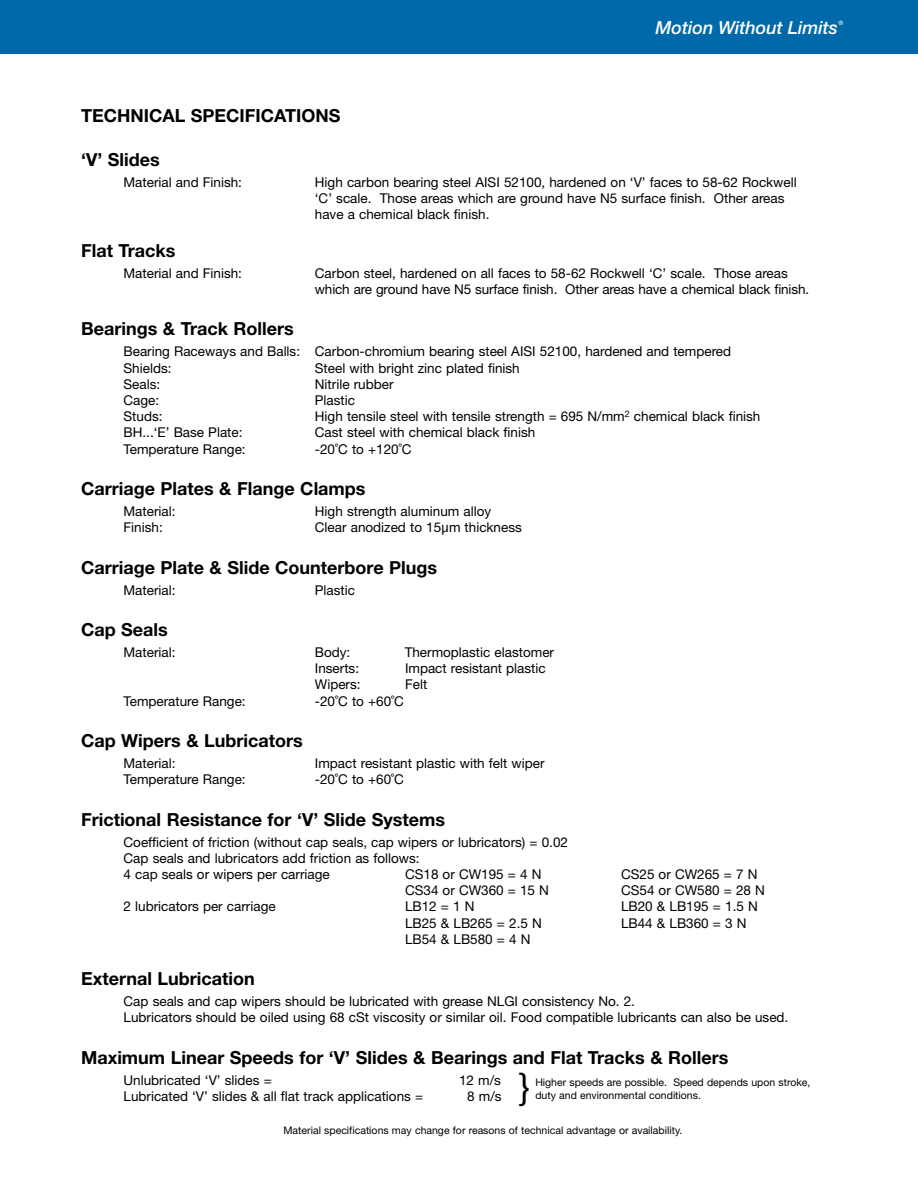
<style>
.page{position:relative;width:918px;height:1188px;background:#fff}
.page>*{position:absolute;margin:0;border:0;box-sizing:border-box;transform-origin:0 0}
.t1{font:36px "Helvetica Neue";color:#000}
.t2{font:700 18px "Helvetica Neue";color:#000}
.t3{font:italic 500 18px "Helvetica Neue";color:#fff}
.t4{font:13.5px/16.2px "Helvetica Neue";color:#000}
.t5{font:10.5px/12.6px "Helvetica Neue";color:#000}
.t6{font:italic 500 6px "Helvetica Neue";color:#fff}
</style>
<div class="page">
<div style="left:0;top:0;width:918px;height:54px;background:#0069aa"></div>
<h2 class="t3" style="left:656px;top:17px;width:184px">Motion Without Limits</h2>
<p class="t6" style="left:839px;top:19px;width:6px">®</p>
<h2 class="t2" style="left:81px;top:105px;width:261px">TECHNICAL SPECIFICATIONS</h2>
<h2 class="t2" style="left:81px;top:148px;width:80px">‘V’ Slides</h2>
<p class="t4" style="left:124px;top:174px;width:120px">Material and Finish:</p>
<p class="t4" style="left:315px;top:174px;width:483px">High carbon bearing steel AISI 52100, hardened on ‘V’ faces to 58-62 Rockwell ‘C’ scale. Those areas which are ground have N5 surface finish. Other areas have a chemical black finish.</p>
<h2 class="t2" style="left:81px;top:239px;width:96px">Flat Tracks</h2>
<p class="t4" style="left:124px;top:265px;width:120px">Material and Finish:</p>
<p class="t4" style="left:315px;top:265px;width:496px">Carbon steel, hardened on all faces to 58-62 Rockwell ‘C’ scale. Those areas which are ground have N5 surface finish. Other areas have a chemical black finish.</p>
<h2 class="t2" style="left:81px;top:318px;width:214px">Bearings &amp; Track Rollers</h2>
<p class="t4" style="left:124px;top:343px;width:609px">Bearing Raceways and Balls: Carbon-chromium bearing steel AISI 52100, hardened and tempered<br>Shields:</p>
<p class="t4" style="left:315px;top:360px;width:206px">Steel with bright zinc plated finish</p>
<p class="t4" style="left:124px;top:376px;width:38px">Seals:</p>
<p class="t4" style="left:315px;top:376px;width:80px">Nitrile rubber</p>
<p class="t4" style="left:124px;top:392px;width:37px">Cage:</p>
<p class="t4" style="left:315px;top:392px;width:42px">Plastic</p>
<p class="t4" style="left:124px;top:408px;width:41px">Studs:</p>
<p class="t4" style="left:315px;top:408px;width:447px">High tensile steel with tensile strength = 695 N/mm<sup>2</sup> chemical black finish</p>
<p class="t4" style="left:124px;top:424px;width:121px">BH...‘E’ Base Plate:</p>
<p class="t4" style="left:315px;top:424px;width:222px">Cast steel with chemical black finish</p>
<p class="t4" style="left:124px;top:441px;width:124px">Temperature Range:</p>
<p class="t4" style="left:315px;top:441px;width:98px">-20˚C to +120˚C</p>
<h2 class="t2" style="left:81px;top:478px;width:286px">Carriage Plates &amp; Flange Clamps</h2>
<p class="t4" style="left:124px;top:503px;width:54px">Material:</p>
<p class="t4" style="left:315px;top:503px;width:178px">High strength aluminum alloy</p>
<p class="t4" style="left:124px;top:519px;width:41px">Finish:</p>
<p class="t4" style="left:315px;top:519px;width:209px">Clear anodized to 15 m thickness</p>
<h2 class="t2" style="left:81px;top:556px;width:358px">Carriage Plate &amp; Slide Counterbore Plugs</h2>
<p class="t4" style="left:124px;top:582px;width:54px">Material:</p>
<p class="t4" style="left:315px;top:582px;width:42px">Plastic</p>
<h2 class="t2" style="left:81px;top:619px;width:88px">Cap Seals</h2>
<p class="t4" style="left:124px;top:644px;width:54px">Material:</p>
<p class="t4" style="left:315px;top:644px;width:37px">Body:</p>
<p class="t4" style="left:405px;top:644px;width:151px">Thermoplastic elastomer</p>
<p class="t4" style="left:315px;top:660px;width:46px">Inserts:</p>
<p class="t4" style="left:405px;top:660px;width:142px">Impact resistant plastic</p>
<p class="t4" style="left:315px;top:676px;width:47px">Wipers:</p>
<p class="t4" style="left:405px;top:676px;width:24px">Felt</p>
<p class="t4" style="left:124px;top:693px;width:124px">Temperature Range:</p>
<p class="t4" style="left:315px;top:693px;width:91px">-20˚C to +60˚C</p>
<h2 class="t2" style="left:81px;top:730px;width:223px">Cap Wipers &amp; Lubricators</h2>
<p class="t4" style="left:124px;top:755px;width:54px">Material:</p>
<p class="t4" style="left:315px;top:755px;width:231px">Impact resistant plastic with felt wiper</p>
<p class="t4" style="left:124px;top:771px;width:124px">Temperature Range:</p>
<p class="t4" style="left:315px;top:771px;width:91px">-20˚C to +60˚C</p>
<h2 class="t2" style="left:81px;top:808px;width:366px">Frictional Resistance for ‘V’ Slide Systems</h2>
<p class="t4" style="left:124px;top:834px;width:446px">Coefficient of friction (without cap seals, cap wipers or lubricators) = 0.02<br>Cap seals and lubricators add friction as follows:<br>4 cap seals or wipers per carriage</p>
<p class="t4" style="left:405px;top:866px;width:138px">CS18 or CW195 = 4 N</p>
<p class="t4" style="left:621px;top:866px;width:138px">CS25 or CW265 = 7 N</p>
<p class="t4" style="left:405px;top:882px;width:146px">CS34 or CW360 = 15 N</p>
<p class="t4" style="left:621px;top:882px;width:146px">CS54 or CW580 = 28 N</p>
<p class="t4" style="left:124px;top:898px;width:154px">2 lubricators per carriage</p>
<p class="t4" style="left:405px;top:898px;width:71px">LB12 = 1 N</p>
<p class="t4" style="left:621px;top:898px;width:138px">LB20 &amp; LB195 = 1.5 N</p>
<p class="t4" style="left:405px;top:915px;width:138px">LB25 &amp; LB265 = 2.5 N</p>
<p class="t4" style="left:621px;top:915px;width:127px">LB44 &amp; LB360 = 3 N</p>
<p class="t4" style="left:405px;top:931px;width:127px">LB54 &amp; LB580 = 4 N</p>
<h2 class="t2" style="left:81px;top:968px;width:175px">External Lubrication</h2>
<p class="t4" style="left:124px;top:993px;width:666px">Cap seals and cap wipers should be lubricated with grease NLGI consistency No. 2.<br>Lubricators should be oiled using 68 cSt viscosity or similar oil. Food compatible lubricants can also be used.</p>
<h2 class="t2" style="left:81px;top:1046px;width:649px">Maximum Linear Speeds for ‘V’ Slides &amp; Bearings and Flat Tracks &amp; Rollers</h2>
<p class="t4" style="left:124px;top:1072px;width:150px">Unlubricated ‘V’ slides =</p>
<p class="t4" style="left:459px;top:1072px;width:43px">12 m/s</p>
<p class="t4" style="left:124px;top:1088px;width:301px">Lubricated ‘V’ slides &amp; all flat track applications =</p>
<p class="t4" style="left:467px;top:1088px;width:36px">8 m/s</p>
<p class="t5" style="left:283px;top:1124px;width:401px">Material specifications may change for reasons of technical advantage or availability.</p>
<h1 class="t1" style="left:519px;top:1065px;width:13px">}</h1>
<p class="t5" style="left:535px;top:1076px;width:277px">Higher speeds are possible. Speed depends upon stroke, duty and environmental conditions.</p>
</div>
